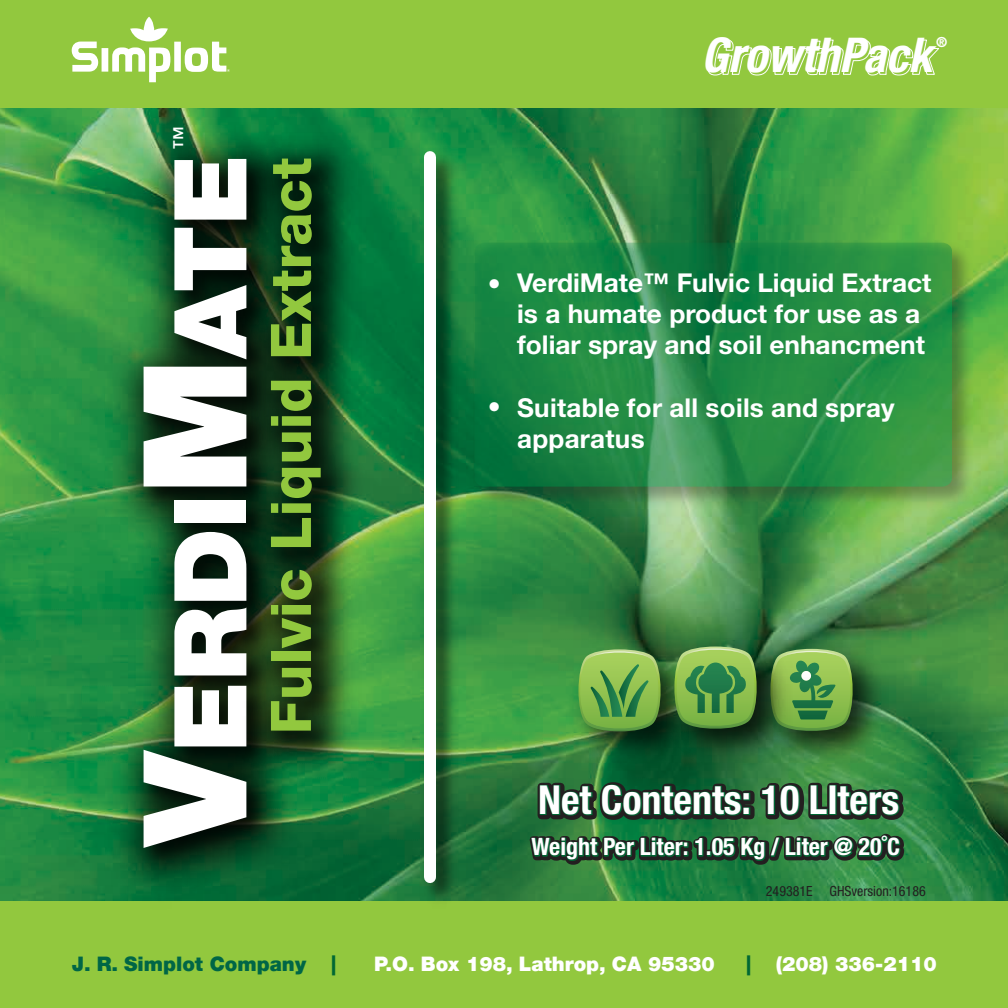
<style>
.page{position:relative;width:1008px;height:1008px;background:#fff}
.page>*{position:absolute;margin:0;border:0;box-sizing:border-box;transform-origin:0 0}
.t1{font:900 100.8px "Helvetica Neue LT Com";color:#fff}
.t2{font:800 56px "Helvetica Neue LT Std";color:#92c83e}
.t3{font:italic 700 condensed 48px "Helvetica Neue LT Std";color:#fff}
.t4{font:700 condensed 40px "Helvetica Neue LT Std";color:#fff}
.t5{font:700 26px/31.2px "Helvetica Neue LT Std";color:#fff}
.t6{font:condensed 26px "Helvetica Neue LT Std";color:#fff}
.t7{font:700 condensed 24px "Helvetica Neue LT Std";color:#fff}
.t8{font:500 24px "Helvetica Neue LT Std";color:#fff}
.t9{font:900 20px "Helvetica Neue LT Com";color:#fff}
.t10{font:900 20px "Helvetica Neue LT Com";color:#006646}
.t11{font:900 20px "Helvetica Neue LT Com";color:#006834}
.t12{font:condensed 14px "Helvetica Neue LT Std";color:#231f20}
.t13{font:700 condensed 14px "Helvetica Neue LT Std";color:#fff}
.s1{font-size:144px}
.s2{color:#006834}
</style>
<div class="page">
<img style="left:0;top:108px;width:1008px;height:793px">
<div style="left:0;top:0;width:1008px;height:108px;background:#92c83e"></div>
<div style="left:0;top:901px;width:1008px;height:107px;background:#92c83e"></div>
<img style="left:416px;top:143px;width:48px;height:758px">
<div style="left:424px;top:157px;width:12px;height:720px;background:#fff"></div>
<svg style="left:72px;top:17px;width:158px;height:65px"></svg>
<svg style="left:707px;top:38px;width:233px;height:38px"></svg>
<img style="left:81px;top:111px;width:241px;height:790px">
<img style="left:115px;top:146px;width:193px;height:730px">
<img style="left:234px;top:124px;width:142px;height:663px">
<img style="left:256px;top:150px;width:96px;height:612px">
<svg style="left:525px;top:748px;width:383px;height:153px;background:#246638"></svg>
<img style="left:467px;top:235px;width:513px;height:280px">
<svg style="left:475px;top:243px;width:477px;height:244px;background:#238b45"></svg>
<img style="left:561px;top:633px;width:94px;height:143px">
<svg style="left:577px;top:649px;width:78px;height:83px;background:#75ad4e"></svg>
<img style="left:752px;top:633px;width:148px;height:145px">
<svg style="left:804px;top:649px;width:52px;height:85px;background:#679d4a"></svg>
<img style="left:655px;top:631px;width:149px;height:145px">
<svg style="left:671px;top:647px;width:89px;height:85px;background:#5d9546"></svg>
<p class="t8" style="left:168px;top:150px;width:25px;rotate:-90deg">™</p>
<h1 class="t1" style="left:150px;top:846px;width:693px;rotate:-90deg"><span class="s1">V</span>ERDI<span class="s1">M</span>ATE</h1>
<h2 class="t2" style="left:258px;top:734px;width:578px;rotate:-90deg">Fulvic Liquid Extract</h2>
<h3 class="t3" style="left:701px;top:26px;width:232px">GrowthPack</h3>
<p class="t13" style="left:936px;top:33px;width:13px">®</p>
<p class="t6" style="left:488px;top:269px;width:14px">•</p>
<p class="t6" style="left:488px;top:392px;width:14px">•</p>
<p class="t5" style="left:517px;top:266px;width:416px">VerdiMate™ Fulvic Liquid Extract is a humate product for use as a foliar spray and soil enhancment</p>
<p class="t5" style="left:517px;top:391px;width:379px">Suitable for all soils and spray apparatus</p>
<h3 class="t4" style="left:538px;top:775px;width:363px">Net Contents: 10 LIters</h3>
<p class="t7" style="left:532px;top:832px;width:370px">Weight Per Liter: 1.05 Kg / Liter @ 20˚C</p>
<p class="t12" style="left:766px;top:883px;width:161px">249381E GHSversion:16186</p>
<p class="t10" style="left:72px;top:952px;width:236px">J. R. Simplot Company</p>
<p class="t11" style="left:331px;top:952px;width:6px">|</p>
<p class="t9" style="left:374px;top:952px;width:342px">P.O. Box 198, Lathrop, CA 95330</p>
<p class="t9" style="left:747px;top:952px;width:192px"><span class="s2">|</span> (208) 336-2110</p>
</div>
